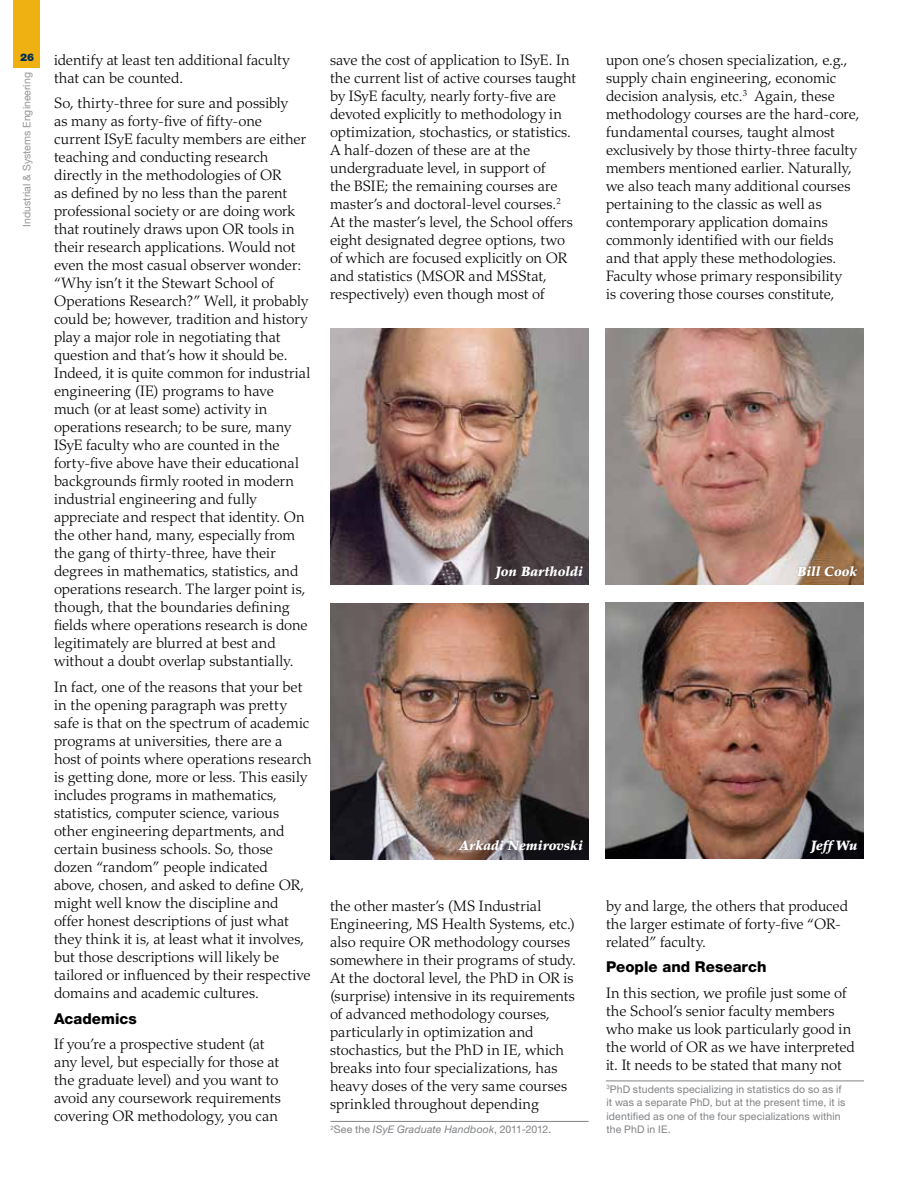
<style>
.page{position:relative;width:918px;height:1188px;background:#fff}
.page>*{position:absolute;margin:0;border:0;box-sizing:border-box;transform-origin:0 0}
.t1{font:300 15px/18px "Palatino LT Std";color:#000}
.t2{font:800 15px "Helvetica Neue LT Std";letter-spacing:.005em;color:#000}
.t3{font:italic 900 13.5px "Palatino LT Std";color:#fff}
.t4{font:10.5px/13.5px "Helvetica Neue LT Std";letter-spacing:.01em;color:#808285}
.t5{font:italic 10.5px "Helvetica Neue LT Std";letter-spacing:.015em;color:#808285}
.t6{font:10.5px "Helvetica Neue LT Std";color:#939598}
.t7{font:900 10.5px "Helvetica Neue LT Std";color:#002c56}
.s1{font-style:normal}
</style>
<div class="page">
<hr style="left:330px;top:1121px;width:259px;height:1px;background:#808285">
<hr style="left:606px;top:1081px;width:258px;height:1px;background:#808285">
<img style="left:330px;top:328px;width:259px;height:256px">
<img style="left:606px;top:328px;width:258px;height:256px">
<img style="left:606px;top:603px;width:258px;height:256px">
<img style="left:330px;top:604px;width:259px;height:256px">
<div style="left:494px;top:565px;width:90px;height:15px;background:#000;opacity:.3"></div>
<div style="left:457px;top:838px;width:127px;height:13px;background:#000;opacity:.3"></div>
<div style="left:795px;top:565px;width:63px;height:13px;background:#000;opacity:.3"></div>
<div style="left:809px;top:838px;width:50px;height:16px;background:#050509"></div>
<div style="left:14px;top:0;width:26px;height:68px;background:#eeb111"></div>
<p class="t7" style="left:20px;top:51px;width:16px">26</p>
<p class="t6" style="left:20px;top:227px;width:156px;rotate:-90deg">Industrial &amp; Systems Engineering</p>
<p class="t1" style="left:54px;top:51px;width:237px">identify at least ten additional faculty that can be counted.</p>
<p class="t1" style="left:54px;top:95px;width:258px">So, thirty-three for sure and possibly<br>as many as forty-five of fifty-one current ISyE faculty members are either teaching and conducting research directly in the methodologies of OR<br>as defined by no less than the parent professional society or are doing work that routinely draws upon OR tools in their research applications. Would not even the most casual observer wonder: “Why isn’t it the Stewart School of Operations Research?” Well, it probably could be; however, tradition and history play a major role in negotiating that question and that’s how it should be.<br>Indeed, it is quite common for industrial engineering (IE) programs to have much (or at least some) activity in operations research; to be sure, many ISyE faculty who are counted in the forty-five above have their educational backgrounds firmly rooted in modern industrial engineering and fully appreciate and respect that identity. On the other hand, many, especially from the gang of thirty-three, have their degrees in mathematics, statistics, and operations research. The larger point is, though, that the boundaries defining fields where operations research is done legitimately are blurred at best and without a doubt overlap substantially.</p>
<p class="t1" style="left:54px;top:678px;width:259px">In fact, one of the reasons that your bet in the opening paragraph was pretty safe is that on the spectrum of academic programs at universities, there are a host of points where operations research is getting done, more or less. This easily includes programs in mathematics, statistics, computer science, various other engineering departments, and certain business schools. So, those dozen “random” people indicated above, chosen, and asked to define OR, might well know the discipline and offer honest descriptions of just what they think it is, at least what it involves, but those descriptions will likely be tailored or influenced by their respective domains and academic cultures.</p>
<p class="t2" style="left:54px;top:1009px;width:84px">Academics</p>
<p class="t1" style="left:54px;top:1035px;width:228px">If you’re a prospective student (at any level, but especially for those at the graduate level) and you want to avoid any coursework requirements covering OR methodology, you can</p>
<p class="t1" style="left:330px;top:51px;width:248px">save the cost of application to ISyE. In the current list of active courses taught by ISyE faculty, nearly forty-five are devoted explicitly to methodology in optimization, stochastics, or statistics.<br>A half-dozen of these are at the undergraduate level, in support of<br>the BSIE; the remaining courses are master’s and doctoral-level courses.<sup>2<br></sup>At the master’s level, the School offers eight designated degree options, two of which are focused explicitly on OR and statistics (MSOR and MSStat, respectively) even though most of</p>
<p class="t3" style="left:496px;top:564px;width:88px">Jon Bartholdi</p>
<p class="t3" style="left:459px;top:837px;width:125px">Arkadi Nemirovski</p>
<p class="t1" style="left:330px;top:897px;width:247px">the other master’s (MS Industrial Engineering, MS Health Systems, etc.) also require OR methodology courses somewhere in their programs of study.<br>At the doctoral level, the PhD in OR is (surprise) intensive in its requirements of advanced methodology courses, particularly in optimization and stochastics, but the PhD in IE, which breaks into four specializations, has heavy doses of the very same courses sprinkled throughout depending</p>
<p class="t5" style="left:330px;top:1123px;width:222px"><sup>2</sup><span class="s1">See the</span> ISyE Graduate Handbook<span class="s1">, 2011-2012.</span></p>
<p class="t1" style="left:606px;top:51px;width:255px">upon one’s chosen specialization, e.g., supply chain engineering, economic decision analysis, etc.<sup>3</sup> Again, these methodology courses are the hard-core, fundamental courses, taught almost exclusively by those thirty-three faculty members mentioned earlier. Naturally, we also teach many additional courses pertaining to the classic as well as contemporary application domains commonly identified with our fields and that apply these methodologies.<br>Faculty whose primary responsibility<br>is covering those courses constitute,</p>
<p class="t3" style="left:797px;top:564px;width:62px">Bill Cook</p>
<p class="t3" style="left:811px;top:837px;width:48px">Jeff Wu</p>
<p class="t1" style="left:606px;top:897px;width:244px">by and large, the others that produced the larger estimate of forty-five “OR&shy;related” faculty.</p>
<p class="t2" style="left:606px;top:958px;width:162px">People and Research</p>
<p class="t1" style="left:606px;top:984px;width:250px">In this section, we profile just some of the School’s senior faculty members who make us look particularly good in the world of OR as we have interpreted it. It needs to be stated that many not</p>
<p class="t4" style="left:606px;top:1082px;width:241px"><sup>3</sup>PhD students specializing in statistics do so as if it was a separate PhD, but at the present time, it is identified as one of the four specializations within the PhD in IE.</p>
</div>
